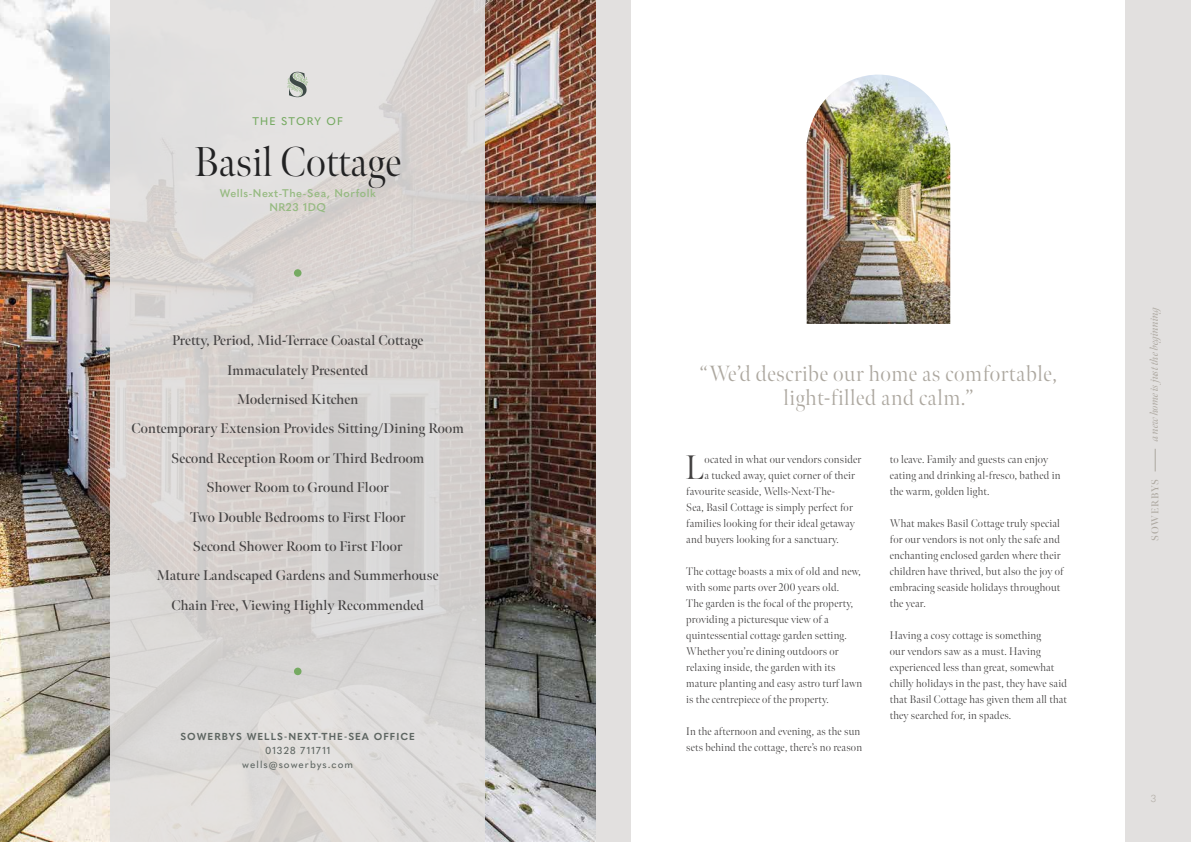
<style>
.page{position:relative;width:1191px;height:842px;background:#fff}
.page>*{position:absolute;margin:0;border:0;box-sizing:border-box;transform-origin:0 0}
.t1{font:300 41.5px "Meno Banner";color:#222223}
.t2{font:300 34px "Meno Banner";color:#434141}
.t3{font:300 22px/24px "Meno Banner";letter-spacing:.025em;color:#ada8a0;text-align:center}
.t4{font:600 14px/29.3px "Meno Banner";letter-spacing:.01em;color:#434141;text-align:center}
.t5{font:300 11px/16px "Meno Banner";letter-spacing:.02em;color:#434141}
.t6{font:600 11px/14px "Quasimoda";letter-spacing:.05em;color:#96ba81;text-align:center}
.t7{font:italic 11px "Meno Banner";letter-spacing:-.01em;color:#ada8a0}
.t8{font:500 11px "Quasimoda";letter-spacing:.1em;color:#76aa62}
.t9{font:700 10px "Quasimoda";letter-spacing:.1em;color:#5e6662}
.t10{font:500 10px/14px "Quasimoda";letter-spacing:.1em;color:#5e6662;text-align:center}
.t11{font:600 10px "Meno Banner";letter-spacing:.08em;color:#ada8a0}
.t12{font:300 10px "Quasimoda";color:#ada8a0}
</style>
<div class="page">
<div style="left:595px;top:0;width:596px;height:842px;background:#e2e0df"></div>
<svg style="left:1155px;top:449px;width:1px;height:22px"></svg>
<img style="left:0;top:0;width:595px;height:842px">
<div style="left:111px;top:0;width:374px;height:842px;background:linear-gradient(to right,#dddad8,#d7d4d2)"></div>
<div style="left:294px;top:269px;width:7px;height:8px;background:#76aa62;border-radius:50%"></div>
<div style="left:294px;top:668px;width:7px;height:7px;background:#76aa62;border-radius:50%"></div>
<svg style="left:287px;top:72px;width:21px;height:25px"></svg>
<div style="left:631px;top:0;width:494px;height:842px;background:#fff"></div>
<img style="left:806px;top:75px;width:144px;height:249px">
<p class="t8" style="left:252px;top:113px;width:92px">THE STORY OF</p>
<h1 class="t1" style="left:194px;top:137px;width:208px">Basil Cottage</h1>
<p class="t6" style="left:220px;top:186px;width:158px">Wells-Next-The-Sea, Norfolk<br>NR23 1DQ</p>
<p class="t4" style="left:132px;top:326px;width:334px">Pretty, Period, Mid-Terrace Coastal Cottage Immaculately Presented<br>Modernised Kitchen<br>Contemporary Extension Provides Sitting/Dining Room Second Reception Room or Third Bedroom<br>Shower Room to Ground Floor<br>Two Double Bedrooms to First Floor<br>Second Shower Room to First Floor<br>Mature Landscaped Gardens and Summerhouse<br>Chain Free, Viewing Highly Recommended</p>
<p class="t9" style="left:180px;top:728px;width:236px">SOWERBYS WELLS-NEXT-THE-SEA OFFICE</p>
<p class="t10" style="left:242px;top:742px;width:112px">01328 711711 wells@sowerbys.com</p>
<h3 class="t3" style="left:699px;top:362px;width:359px">“We’d describe our home as comfortable, light-filled and calm.”</h3>
<h2 class="t2" style="left:685px;top:447px;width:20px">L</h2>
<p class="t5" style="left:704px;top:451px;width:158px">ocated in what our vendors consider</p>
<p class="t5" style="left:704px;top:467px;width:152px">a tucked away, quiet corner of their</p>
<p class="t5" style="left:686px;top:483px;width:150px">favourite seaside, Wells-Next-The-</p>
<p class="t5" style="left:686px;top:499px;width:168px">Sea, Basil Cottage is simply perfect for</p>
<p class="t5" style="left:686px;top:515px;width:170px">families looking for their ideal getaway</p>
<p class="t5" style="left:686px;top:531px;width:154px">and buyers looking for a sanctuary.</p>
<p class="t5" style="left:686px;top:563px;width:178px">The cottage boasts a mix of old and new, with some parts over 200 years old.<br>The garden is the focal of the property, providing a picturesque view of a quintessential cottage garden setting.<br>Whether you’re dining outdoors or relaxing inside, the garden with its mature planting and easy astro turf lawn is the centrepiece of the property.</p>
<p class="t5" style="left:686px;top:723px;width:177px">In the afternoon and evening, as the sun sets behind the cottage, there’s no reason</p>
<p class="t5" style="left:889px;top:451px;width:172px">to leave. Family and guests can enjoy eating and drinking al-fresco, bathed in the warm, golden light.</p>
<p class="t5" style="left:889px;top:515px;width:175px">What makes Basil Cottage truly special for our vendors is not only the safe and enchanting enclosed garden where their children have thrived, but also the joy of embracing seaside holidays throughout the year.</p>
<p class="t5" style="left:889px;top:627px;width:179px">Having a cosy cottage is something<br>our vendors saw as a must. Having experienced less than great, somewhat chilly holidays in the past, they have said that Basil Cottage has given them all that they searched for, in spades.</p>
<p class="t7" style="left:1147px;top:441px;width:138px;rotate:-90deg">a new home is just the beginning</p>
<p class="t11" style="left:1149px;top:541px;width:63px;rotate:-90deg">SOWERBYS</p>
<p class="t12" style="left:1150px;top:791px;width:7px">3</p>
</div>
